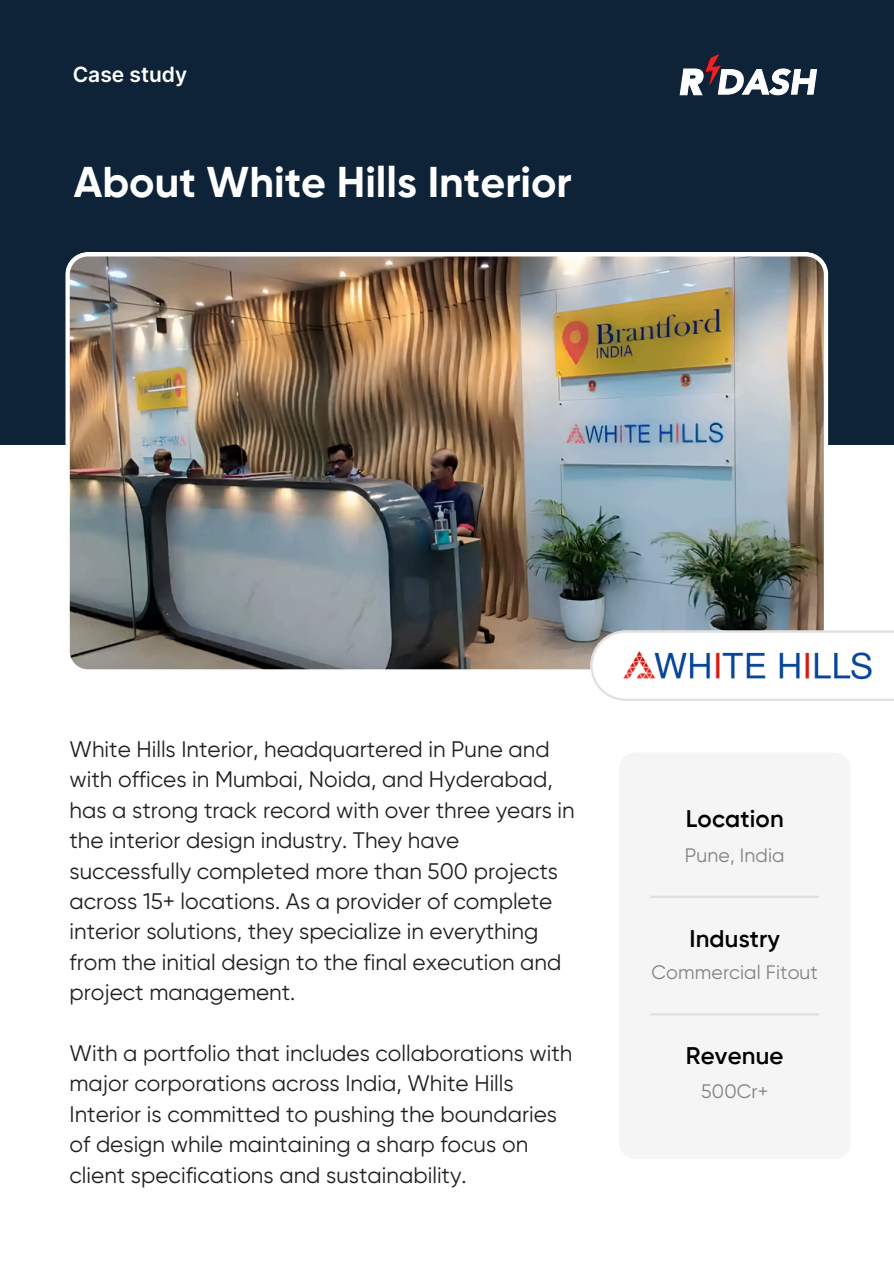
<style>
.page{position:relative;width:894px;height:1264px;background:#fff}
.page>*{position:absolute;margin:0;border:0;box-sizing:border-box;transform-origin:0 0}
.t1{font:700 42.9px "Gilroy";color:#fff}
.t2{font:600 24px "Gilroy";letter-spacing:.005em;color:#000}
.t3{font:22.5px/30.3px "Gilroy";color:#231f20}
.t4{font:600 21px "Inter";color:#fff}
.t5{font:19.5px "Gilroy";letter-spacing:.005em;color:#838383}
</style>
<div class="page">
<div style="left:0;top:0;width:893px;height:444px;background:#0e2337"></div>
<img style="left:65px;top:252px;width:763px;height:418px">
<svg style="left:679px;top:54px;width:138px;height:42px"></svg>
<svg style="left:590px;top:630px;width:303px;height:71px"></svg>
<img style="left:609px;top:627px;width:275px;height:74px">
<hr style="left:650px;top:1013px;width:168px;height:2px;background:#e0e0e0">
<hr style="left:650px;top:895px;width:168px;height:3px;background:#e0e0e0">
<p class="t4" style="left:73px;top:61px;width:116px">Case study</p>
<p class="t1" style="left:74px;top:163px;width:499px">About White Hills Interior</p>
<h3 class="t3" style="left:69px;top:734px;width:506px">White Hills Interior, headquartered in Pune and with offices in Mumbai, Noida, and Hyderabad, has a strong track record with over three years in the interior design industry. They have successfully completed more than 500 projects across 15+ locations. As a provider of complete interior solutions, they specialize in everything from the initial design to the final execution and project management.</h3>
<p class="t3" style="left:69px;top:1038px;width:504px">With a portfolio that includes collaborations with major corporations across India, White Hills Interior is committed to pushing the boundaries of design while maintaining a sharp focus on client specifications and sustainability.</p>
<h1 class="t2" style="left:685px;top:808px;width:99px">Location</h1>
<p class="t5" style="left:684px;top:844px;width:101px">Pune, India</p>
<h2 class="t2" style="left:689px;top:928px;width:92px">Industry</h2>
<p class="t5" style="left:651px;top:961px;width:168px">Commercial Fitout</p>
<h2 class="t2" style="left:685px;top:1045px;width:99px">Revenue</h2>
<h2 class="t5" style="left:701px;top:1080px;width:68px">500Cr+</h2>
</div>
